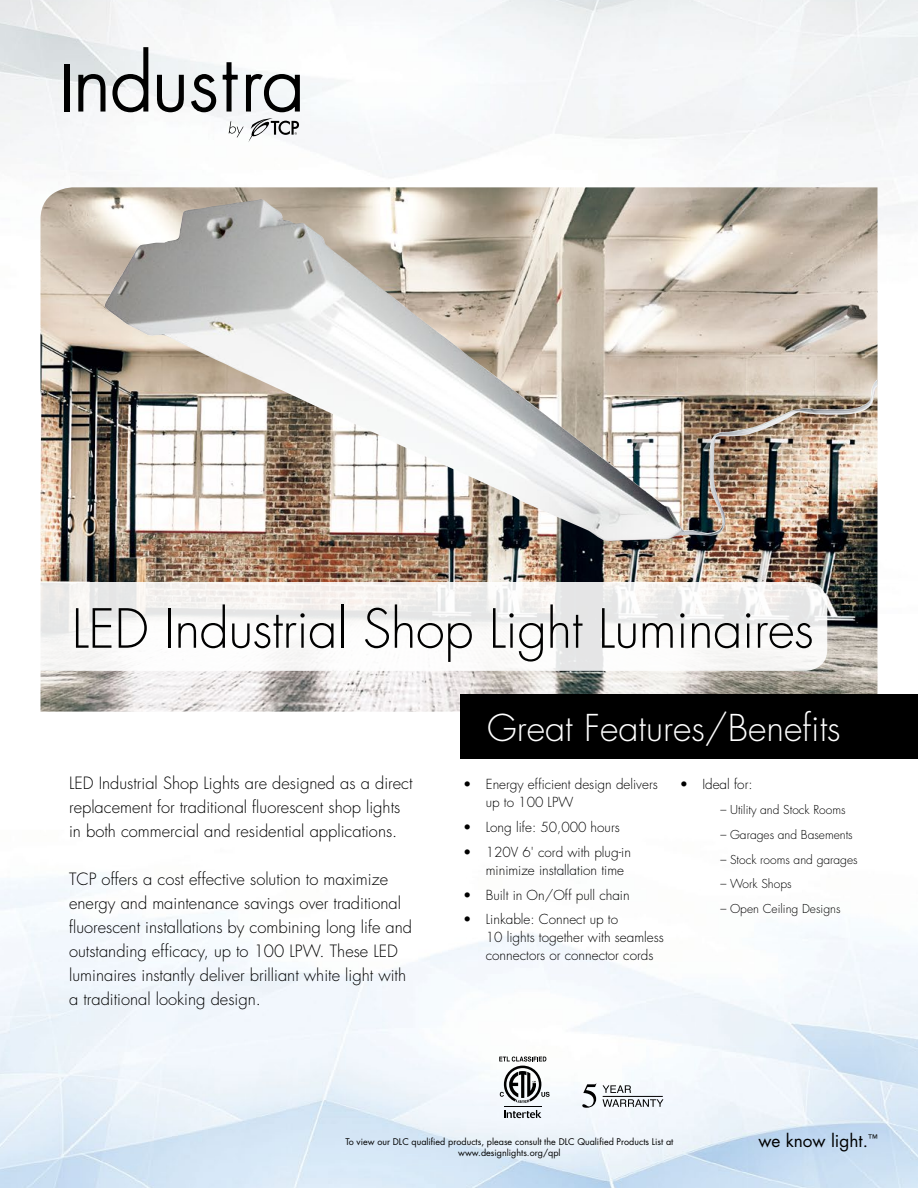
<style>
.page{position:relative;width:918px;height:1188px;background:#fff}
.page>*{position:absolute;margin:0;border:0;box-sizing:border-box;transform-origin:0 0}
.t1{font:300 52.5px "Futura Std";letter-spacing:-.01em;color:#000}
.t2{font:300 36px "Futura Std";color:#fff}
.t3{font:17.25px "Futura Std";color:#000}
.t4{font:300 16.5px/24px "Futura Std";color:#000}
.t5{font:300 13.5px/18px "Futura Std";color:#000}
.t6{font:300 12px "Futura Std";color:#000}
.t7{font:9px/10.5px "Futura Std";color:#000;text-align:center}
</style>
<div class="page">
<img style="left:0;top:0;width:918px;height:1188px">
<img style="left:40px;top:187px;width:838px;height:525px">
<svg style="left:0;top:582px;width:827px;height:89px;fill:#f8f7f6"></svg>
<svg style="left:78px;top:73px;width:28px;height:39px"></svg>
<svg style="left:112px;top:46px;width:37px;height:67px"></svg>
<div style="left:65px;top:64px;width:5px;height:47px;background:#000"></div>
<svg style="left:155px;top:61px;width:146px;height:81px"></svg>
<div style="left:460px;top:694px;width:458px;height:65px;background:#000"></div>
<hr style="left:603px;top:1096px;width:60px;height:1px;background:#000">
<svg style="left:582px;top:1083px;width:14px;height:25px"></svg>
<svg style="left:603px;top:1085px;width:28px;height:8px"></svg>
<svg style="left:603px;top:1099px;width:60px;height:8px"></svg>
<svg style="left:504px;top:1110px;width:37px;height:8px"></svg>
<hr style="left:504px;top:1106px;width:37px;height:1px;background:#000">
<svg style="left:499px;top:1056px;width:51px;height:47px"></svg>
<img style="left:105px;top:199px;width:773px;height:342px">
<h1 class="t1" style="left:72px;top:597px;width:744px">LED Industrial Shop Light Luminaires</h1>
<p class="t4" style="left:69px;top:771px;width:345px">LED Industrial Shop Lights are designed as a direct replacement for traditional fluorescent shop lights in both commercial and residential applications.</p>
<p class="t4" style="left:69px;top:867px;width:345px">TCP offers a cost effective solution to maximize energy and maintenance savings over traditional fluorescent installations by combining long life and outstanding efficacy, up to 100 LPW. These LED luminaires instantly deliver brilliant white light with a traditional looking design.</p>
<h2 class="t2" style="left:487px;top:706px;width:355px">Great Features/Benefits</h2>
<p class="t5" style="left:486px;top:776px;width:174px;text-indent:-23px">• Energy efficient design delivers up to 100 LPW</p>
<p class="t5" style="left:463px;top:819px;width:158px">• Long life: 50,000 hours</p>
<p class="t5" style="left:486px;top:843px;width:147px;text-indent:-23px">• 120V 6' cord with plug-in minimize installation time</p>
<p class="t5" style="left:463px;top:886px;width:168px">• Built in On/Off pull chain</p>
<p class="t5" style="left:486px;top:911px;width:180px;text-indent:-23px">• Linkable: Connect up to<br>10 lights together with seamless connectors or connector cords</p>
<p class="t5" style="left:680px;top:776px;width:74px">• Ideal for:</p>
<p class="t6" style="left:720px;top:803px;width:127px">– Utility and Stock Rooms</p>
<p class="t6" style="left:720px;top:827px;width:134px">– Garages and Basements</p>
<p class="t6" style="left:720px;top:852px;width:139px">– Stock rooms and garages</p>
<p class="t6" style="left:720px;top:877px;width:73px">– Work Shops</p>
<p class="t6" style="left:720px;top:902px;width:122px">– Open Ceiling Designs</p>
<p class="t7" style="left:345px;top:1137px;width:330px">To view our DLC qualified products, please consult the DLC Qualified Products List at www.designlights.org/qpl</p>
<p class="t3" style="left:758px;top:1130px;width:121px">we know light.<sup>™</sup></p>
</div>
